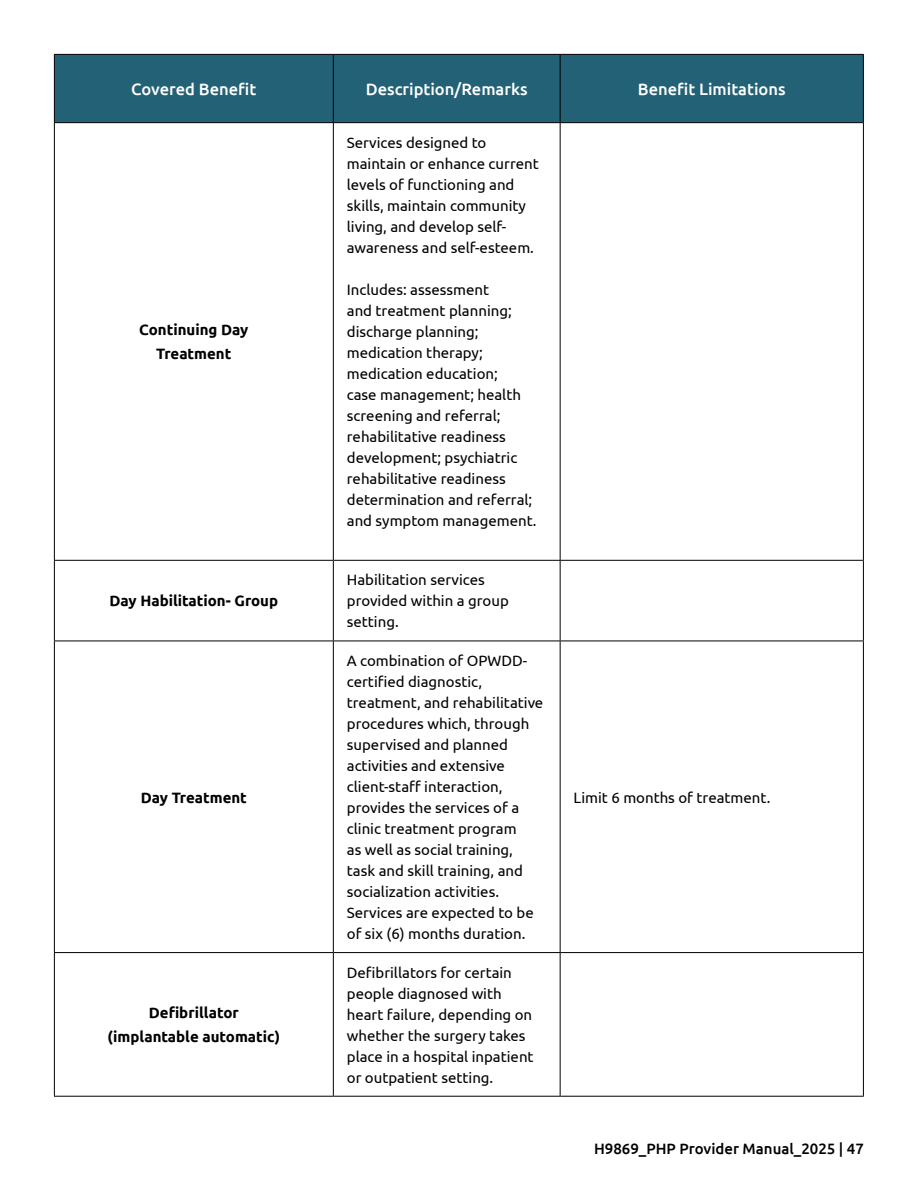
<style>
.page{position:relative;width:918px;height:1188px;background:#fff}
.page>*{position:absolute;margin:0;border:0;box-sizing:border-box;transform-origin:0 0}
.t1{font:500 16.5px "Ubuntu";color:#fff}
.t2{font:15px/21px "Ubuntu";color:#000}
.t3{font:700 15px/24px "Ubuntu";color:#000;text-align:center}
.t4{font:500 15px "Ubuntu";color:#000}
</style>
<div class="page">
<div style="left:55px;top:55px;width:808px;height:67px;background:#236176"></div>
<hr style="left:54px;top:54px;width:279px;height:1px;background:#000">
<hr style="left:54px;top:55px;width:1px;height:67px;background:#000">
<hr style="left:333px;top:54px;width:227px;height:1px;background:#000">
<hr style="left:333px;top:55px;width:1px;height:67px;background:#000">
<hr style="left:560px;top:54px;width:304px;height:1px;background:#000">
<hr style="left:560px;top:55px;width:1px;height:67px;background:#000">
<hr style="left:863px;top:55px;width:1px;height:67px;background:#000">
<hr style="left:54px;top:122px;width:279px;height:1px;background:#000">
<hr style="left:333px;top:122px;width:227px;height:1px;background:#000">
<hr style="left:560px;top:122px;width:304px;height:1px;background:#000">
<hr style="left:54px;top:123px;width:1px;height:437px;background:#000">
<hr style="left:333px;top:123px;width:1px;height:437px;background:#000">
<hr style="left:560px;top:123px;width:1px;height:437px;background:#000">
<hr style="left:863px;top:123px;width:1px;height:437px;background:#000">
<hr style="left:54px;top:560px;width:279px;height:1px;background:#000">
<hr style="left:54px;top:561px;width:1px;height:80px;background:#000">
<hr style="left:333px;top:560px;width:227px;height:1px;background:#000">
<hr style="left:333px;top:561px;width:1px;height:80px;background:#000">
<hr style="left:560px;top:560px;width:304px;height:1px;background:#000">
<hr style="left:560px;top:561px;width:1px;height:80px;background:#000">
<hr style="left:863px;top:561px;width:1px;height:80px;background:#000">
<hr style="left:54px;top:641px;width:279px;height:1px;background:#000">
<hr style="left:54px;top:641px;width:1px;height:311px;background:#000">
<hr style="left:333px;top:641px;width:227px;height:1px;background:#000">
<hr style="left:333px;top:641px;width:1px;height:311px;background:#000">
<hr style="left:560px;top:641px;width:304px;height:1px;background:#000">
<hr style="left:560px;top:641px;width:1px;height:311px;background:#000">
<hr style="left:863px;top:641px;width:1px;height:311px;background:#000">
<hr style="left:54px;top:952px;width:279px;height:1px;background:#000">
<hr style="left:54px;top:953px;width:1px;height:143px;background:#000">
<hr style="left:333px;top:952px;width:227px;height:1px;background:#000">
<hr style="left:333px;top:953px;width:1px;height:143px;background:#000">
<hr style="left:560px;top:952px;width:304px;height:1px;background:#000">
<hr style="left:560px;top:953px;width:1px;height:143px;background:#000">
<hr style="left:863px;top:953px;width:1px;height:143px;background:#000">
<hr style="left:54px;top:1096px;width:279px;height:1px;background:#000">
<hr style="left:333px;top:1096px;width:227px;height:1px;background:#000">
<hr style="left:560px;top:1096px;width:304px;height:1px;background:#000">
<p class="t1" style="left:131px;top:79px;width:127px">Covered Benefit</p>
<p class="t1" style="left:366px;top:79px;width:163px">Description/Remarks</p>
<p class="t1" style="left:638px;top:79px;width:149px">Benefit Limitations</p>
<p class="t3" style="left:139px;top:318px;width:111px">Continuing Day<br>Treatment</p>
<p class="t3" style="left:109px;top:589px;width:170px">Day Habilitation- Group</p>
<p class="t3" style="left:141px;top:785px;width:108px">Day Treatment</p>
<p class="t3" style="left:108px;top:1001px;width:174px">Defibrillator (implantable automatic)</p>
<p class="t2" style="left:347px;top:132px;width:194px">Services designed to maintain or enhance current levels of functioning and skills, maintain community living, and develop self&shy;awareness and self-esteem.</p>
<p class="t2" style="left:347px;top:279px;width:190px">Includes: assessment<br>and treatment planning; discharge planning; medication therapy; medication education;<br>case management; health screening and referral; rehabilitative readiness development; psychiatric rehabilitative readiness determination and referral; and symptom management.</p>
<p class="t2" style="left:347px;top:569px;width:164px">Habilitation services provided within a group setting.</p>
<p class="t2" style="left:347px;top:650px;width:198px">A combination of OPWDD&shy;certified diagnostic, treatment, and rehabilitative procedures which, through supervised and planned activities and extensive client-staff interaction, provides the services of a clinic treatment program<br>as well as social training, task and skill training, and socialization activities.<br>Services are expected to be of six (6) months duration.</p>
<p class="t2" style="left:347px;top:961px;width:188px">Defibrillators for certain people diagnosed with heart failure, depending on whether the surgery takes place in a hospital inpatient or outpatient setting.</p>
<p class="t2" style="left:574px;top:786px;width:197px">Limit 6 months of treatment.</p>
<p class="t4" style="left:594px;top:1139px;width:271px">H9869_PHP Provider Manual_2025 | 47</p>
</div>
